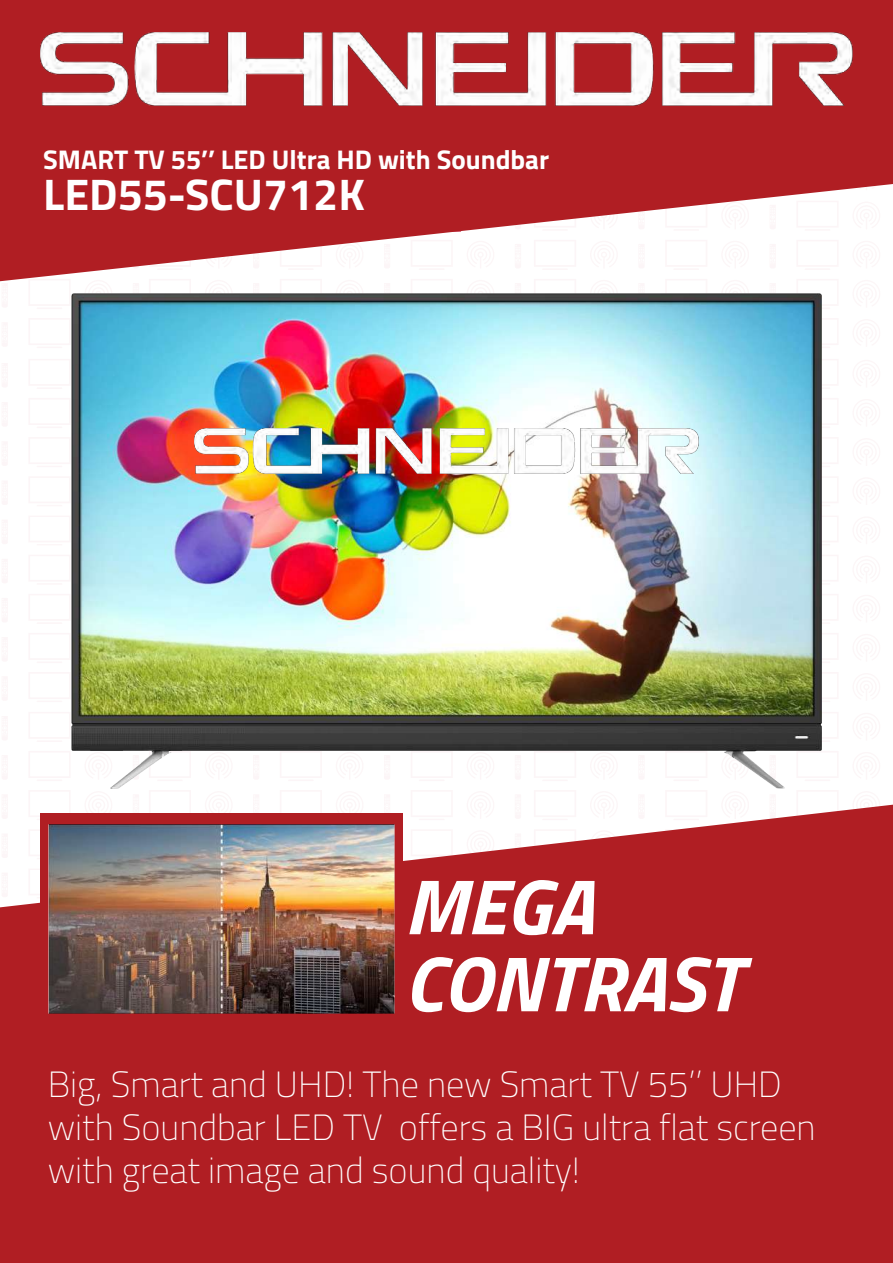
<style>
.page{position:relative;width:893px;height:1263px;background:#fff}
.page>*{position:absolute;margin:0;border:0;box-sizing:border-box;transform-origin:0 0}
.t1{font:italic 700 78.3px/77.1px "Titillium Web";color:#fff}
.t2{font:700 44.25px "Titillium Web";color:#fff}
.t3{font:200 36.3px/42.6px "Titillium Web";color:#fff}
.t4{font:700 27px "Titillium Web";color:#fff}
</style>
<div class="page">
<svg style="left:0;top:0;width:893px;height:282px;fill:#b01e23"></svg>
<svg style="left:0;top:804px;width:893px;height:228px;fill:#b01e23"></svg>
<img style="left:40px;top:32px;width:813px;height:74px">
<div style="left:0;top:1032px;width:893px;height:231px;background:#b01e23"></div>
<div style="left:40px;top:814px;width:363px;height:210px;background:#b01e23"></div>
<img style="left:49px;top:824px;width:346px;height:189px">
<img style="left:71px;top:293px;width:751px;height:496px">
<img style="left:195px;top:428px;width:503px;height:46px">
<p class="t4" style="left:43px;top:139px;width:507px">SMART TV 55’’ LED Ultra HD with Soundbar</p>
<p class="t2" style="left:43px;top:160px;width:323px">LED55-SCU712K</p>
<h1 class="t1" style="left:404px;top:863px;width:338px">MEGA<br>CONTRAST</h1>
<p class="t3" style="left:48px;top:1061px;width:769px">Big, Smart and UHD! The new Smart TV 55’’ UHD with Soundbar LED TV offers a BIG ultra flat screen with great image and sound quality!</p>
</div>
